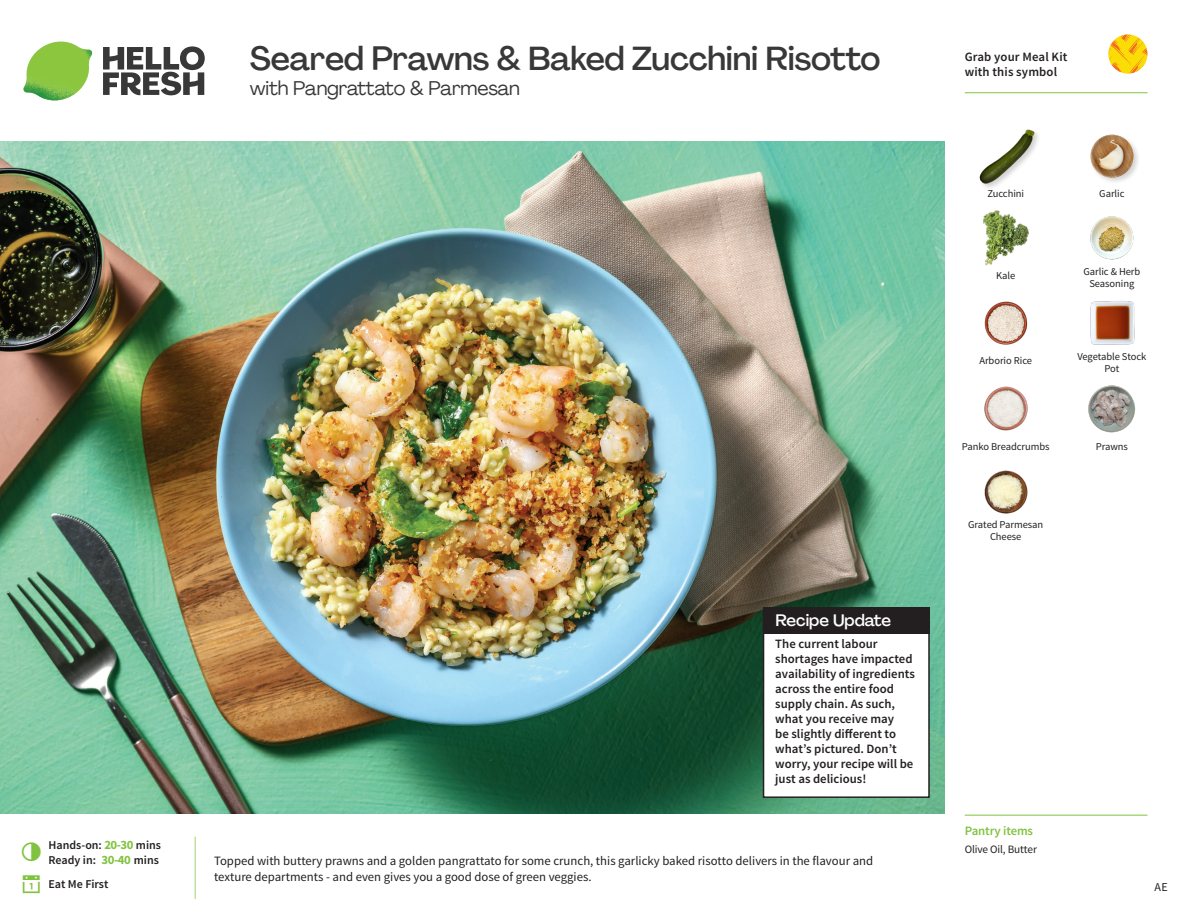
<style>
.page{position:relative;width:1188px;height:918px;background:#fff}
.page>*{position:absolute;margin:0;border:0;box-sizing:border-box;transform-origin:0 0}
._15_Titel_UK{font:500 33px "Agrandir";letter-spacing:-.015em;color:#383839}
._15_Titel_UK-2{font:19.5px "Agrandir";letter-spacing:-.01em;color:#383839}
.Steps_Text_AU{font:500 16.5px "Agrandir";color:#fff}
.Steps_Text_AU-2{font:600 12.75px/15px "Source Sans Pro";color:#231f20}
.Step_6_Text_AU{font:12.75px/16.5px "Source Sans Pro";color:#231f20}
._04_Headers_Front{font:600 12.75px "Source Sans Pro";letter-spacing:-.01em;color:#81c340}
._04_Intro{font:600 12px "Source Sans Pro";color:#231f20}
.t1{font:12px "Source Sans Pro";color:#231f20}
._05_Pantry{font:11.25px "Source Sans Pro";letter-spacing:-.01em;color:#231f20}
._18_FRONT_ingredient{font:10.5px/12px "Source Sans Pro";letter-spacing:-.005em;color:#231f20;text-align:center}
.s1{font-weight:700;font-size:12.75px;color:#81c340}
</style>
<div class="page">
<svg style="left:103px;top:46px;width:102px;height:49px"></svg>
<img style="left:23px;top:42px;width:69px;height:59px">
<img style="left:0;top:142px;width:945px;height:672px">
<img style="left:1090px;top:301px;width:45px;height:44px">
<img style="left:1088px;top:385px;width:48px;height:48px">
<img style="left:984px;top:386px;width:44px;height:45px">
<img style="left:984px;top:470px;width:44px;height:44px">
<img style="left:984px;top:301px;width:44px;height:44px">
<img style="left:983px;top:210px;width:46px;height:56px">
<img style="left:1090px;top:216px;width:44px;height:44px">
<div style="left:979px;top:128px;width:63px;height:62px;background:#231f20;opacity:.2"></div>
<img style="left:979px;top:128px;width:55px;height:57px">
<img style="left:1090px;top:134px;width:48px;height:48px">
<div style="left:764px;top:608px;width:165px;height:189px;background:#fff"></div>
<div style="left:763px;top:607px;width:167px;height:191px;border:2px solid #231f20"></div>
<div style="left:763px;top:607px;width:167px;height:27px;background:#231f20"></div>
<hr style="left:965px;top:815px;width:183px;height:1px;background:#81c340">
<hr style="left:965px;top:92px;width:183px;height:1px;background:#81c340">
<svg style="left:1108px;top:34px;width:40px;height:40px"></svg>
<p class="_04_Intro" style="left:48px;top:837px;width:114px">Hands-on: <span class="s1">20-30</span> mins</p>
<p class="_04_Intro" style="left:48px;top:852px;width:112px">Ready in: <span class="s1">30-40</span> mins</p>
<p class="_04_Intro" style="left:48px;top:876px;width:62px">Eat Me First</p>
<p class="_15_Titel_UK" style="left:250px;top:38px;width:632px">Seared Prawns &amp; Baked Zucchini Risotto</p>
<p class="_15_Titel_UK-2" style="left:250px;top:76px;width:272px">with Pangrattato &amp; Parmesan</p>
<p class="Steps_Text_AU" style="left:775px;top:610px;width:117px">Recipe Update</p>
<p class="Steps_Text_AU-2" style="left:775px;top:636px;width:141px">The current labour shortages have impacted availability of ingredients across the entire food supply chain. As such, what you receive may<br>be slightly different to what’s pictured. Don’t worry, your recipe will be just as delicious!</p>
<p class="Step_6_Text_AU" style="left:214px;top:852px;width:661px">Topped with buttery prawns and a golden pangrattato for some crunch, this garlicky baked risotto delivers in the flavour and texture departments - and even gives you a good dose of green veggies.</p>
<p class="Steps_Text_AU-2" style="left:965px;top:50px;width:104px">Grab your Meal Kit with this symbol</p>
<p class="_18_FRONT_ingredient" style="left:987px;top:188px;width:38px">Zucchini</p>
<p class="_18_FRONT_ingredient" style="left:1099px;top:188px;width:27px">Garlic</p>
<p class="_18_FRONT_ingredient" style="left:996px;top:270px;width:21px">Kale</p>
<p class="_18_FRONT_ingredient" style="left:979px;top:355px;width:54px">Arborio Rice</p>
<p class="_18_FRONT_ingredient" style="left:1083px;top:265px;width:58px">Garlic &amp; Herb<br>Seasoning</p>
<p class="_18_FRONT_ingredient" style="left:1077px;top:351px;width:71px">Vegetable Stock<br>Pot</p>
<p class="_18_FRONT_ingredient" style="left:962px;top:441px;width:89px">Panko Breadcrumbs</p>
<p class="_18_FRONT_ingredient" style="left:1096px;top:441px;width:34px">Prawns</p>
<p class="_18_FRONT_ingredient" style="left:968px;top:519px;width:77px">Grated Parmesan<br>Cheese</p>
<p class="_04_Headers_Front" style="left:965px;top:822px;width:70px">Pantry items</p>
<p class="_05_Pantry" style="left:965px;top:842px;width:74px">Olive Oil, Butter</p>
<p class="t1" style="left:1155px;top:879px;width:15px">AE</p>
</div>
